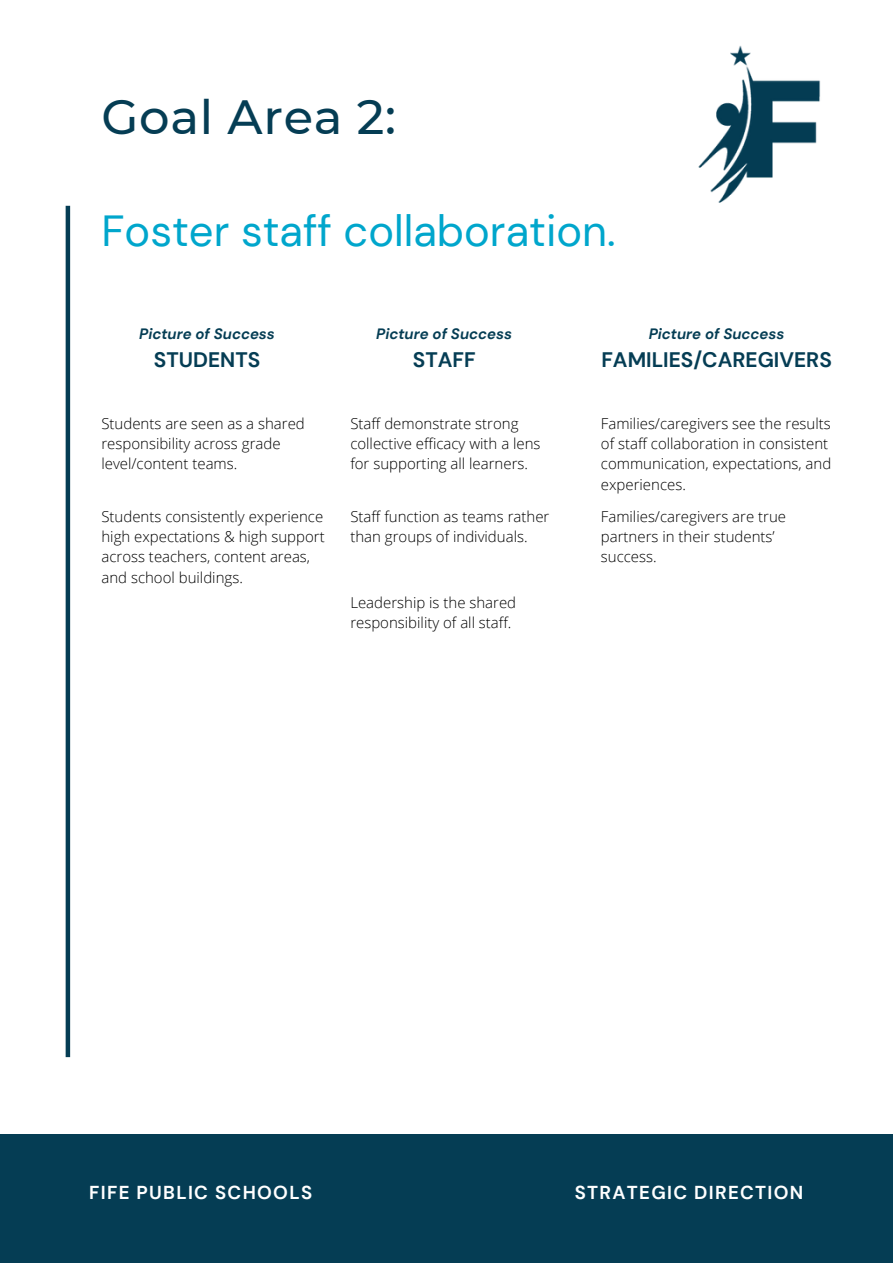
<style>
.page{position:relative;width:893px;height:1264px;background:#fff}
.page>*{position:absolute;margin:0;border:0;box-sizing:border-box;transform-origin:0 0}
.t1{font:500 48px "Montserrat";letter-spacing:.015em;color:#053d54}
.t2{font:43.5px "DM Sans";color:#00a6cc}
.t3{font:700 21px "DM Sans";color:#053d54}
.t4{font:700 18.75px "DM Sans";letter-spacing:.07em;color:#fff}
.t5{font:300 15px/20.2px "Open Sans";color:#000}
.t6{font:italic 700 15px "DM Sans";color:#053d54}
</style>
<div class="page">
<div style="left:0;top:1134px;width:892px;height:128px;background:#053d54"></div>
<hr style="left:66px;top:206px;width:4px;height:851px;background:#053d54">
<img style="left:698px;top:45px;width:123px;height:158px">
<p class="t1" style="left:101px;top:88px;width:296px">Goal Area 2:</p>
<p class="t2" style="left:101px;top:203px;width:515px">Foster staff collaboration.</p>
<p class="t6" style="left:139px;top:324px;width:137px">Picture of Success</p>
<p class="t3" style="left:154px;top:346px;width:108px">STUDENTS</p>
<p class="t5" style="left:101px;top:413px;width:205px">Students are seen as a shared responsibility across grade level/content teams.</p>
<p class="t5" style="left:101px;top:506px;width:225px">Students consistently experience high expectations &amp; high support across teachers, content areas, and school buildings.</p>
<p class="t6" style="left:376px;top:324px;width:137px">Picture of Success</p>
<p class="t3" style="left:413px;top:346px;width:64px">STAFF</p>
<p class="t5" style="left:350px;top:413px;width:192px">Staff demonstrate strong collective efficacy with a lens for supporting all learners.</p>
<p class="t5" style="left:350px;top:506px;width:200px">Staff function as teams rather than groups of individuals.</p>
<p class="t5" style="left:350px;top:592px;width:167px">Leadership is the shared responsibility of all staff.</p>
<p class="t6" style="left:648px;top:324px;width:137px">Picture of Success</p>
<p class="t3" style="left:601px;top:346px;width:232px">FAMILIES/CAREGIVERS</p>
<p class="t5" style="left:601px;top:413px;width:232px">Families/caregivers see the results of staff collaboration in consistent communication, expectations, and experiences.</p>
<p class="t5" style="left:601px;top:506px;width:187px">Families/caregivers are true partners in their students’ success.</p>
<p class="t4" style="left:89px;top:1180px;width:224px">FIFE PUBLIC SCHOOLS</p>
<p class="t4" style="left:574px;top:1180px;width:230px">STRATEGIC DIRECTION</p>
</div>
